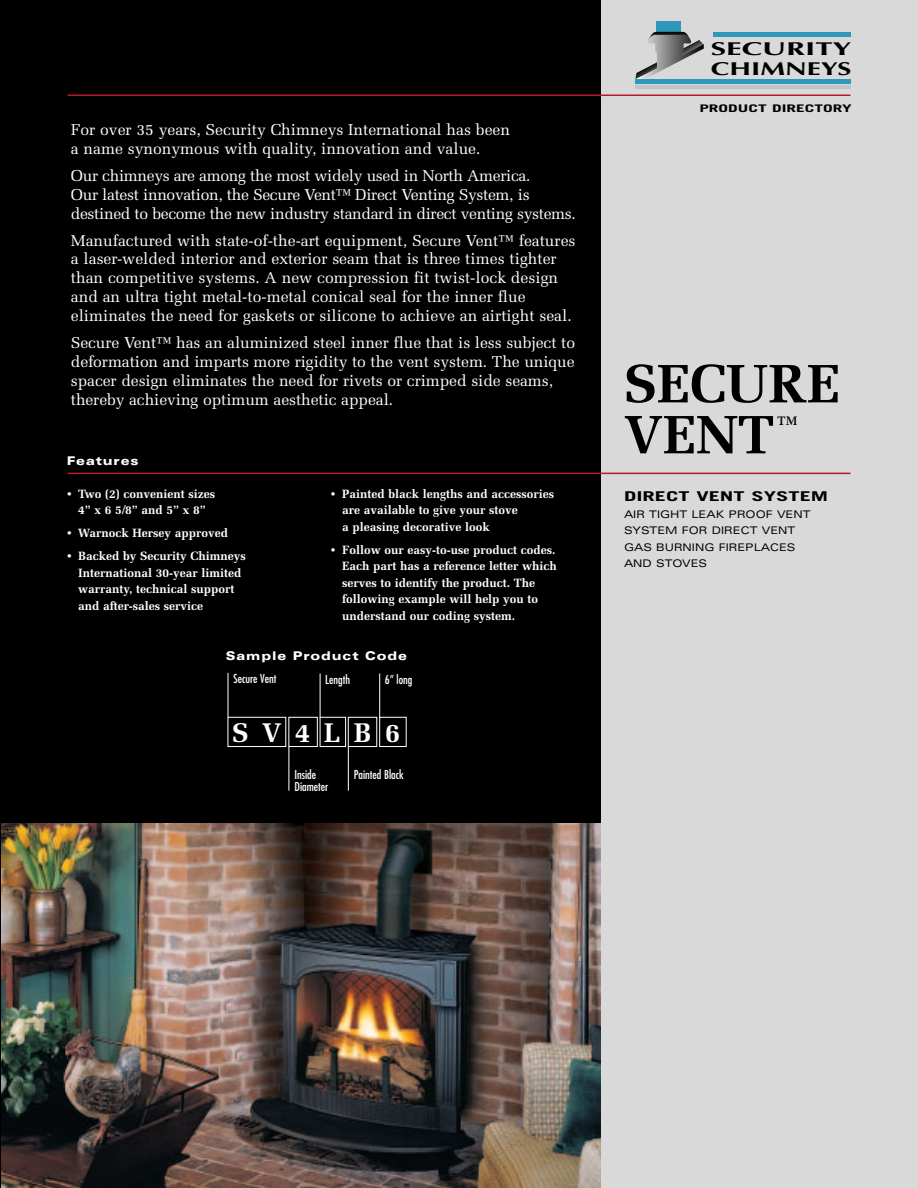
<style>
.page{position:relative;width:918px;height:1188px;background:#fff}
.page>*{position:absolute;margin:0;border:0;box-sizing:border-box;transform-origin:0 0}
.t1{font:700 54px/51px "Melior";color:#000}
.t2{font:700 27px "Melior";letter-spacing:.5em;color:#fff}
.t3{font:700 21px "Melior";color:#000}
.t4{font:700 18.6px/19.8px "Optima";color:#000;scale:1.66 1}
.t5{font:15.75px/18.9px "Melior";letter-spacing:-.005em;color:#fff}
.t6{font:700 13.5px "Trade Gothic";color:#000;scale:1.65 1}
.t7{font:700 12px/16.5px "Melior";color:#fff}
.t8{font:condensed 12px/12px "Futura";color:#fff}
.t9{font:900 expanded 12px "Univers";letter-spacing:.075em;color:#fff}
.t10{font:expanded 10.5px/16.5px "Univers";color:#000}
.t11{font:700 10.5px "Trade Gothic";color:#000;scale:1.65 1}
</style>
<div class="page">
<div style="left:0;top:0;width:601px;height:1188px;background:#000"></div>
<div style="left:601px;top:0;width:317px;height:1188px;background:#d9d9d9"></div>
<div style="left:657px;top:22px;width:24px;height:17px;background:#2f97b9"></div>
<img style="left:651px;top:32px;width:37px;height:3px">
<img style="left:635px;top:35px;width:69px;height:49px">
<hr style="left:635px;top:79px;width:216px;height:4px;background:#2f97b9">
<hr style="left:713px;top:32px;width:138px;height:4px;background:#2f97b9">
<hr style="left:635px;top:85px;width:216px;height:4px;background:#c2c3c6">
<hr style="left:68px;top:473px;width:782px;height:1px;background:#b21b27">
<hr style="left:68px;top:95px;width:782px;height:1px;background:#b21b27">
<div style="left:228px;top:717px;width:58px;height:30px;border:1px solid #fff"></div>
<hr style="left:228px;top:673px;width:1px;height:44px;background:#fff">
<div style="left:288px;top:717px;width:30px;height:30px;border:1px solid #fff"></div>
<hr style="left:289px;top:747px;width:1px;height:44px;background:#fff">
<div style="left:348px;top:717px;width:29px;height:30px;border:1px solid #fff"></div>
<hr style="left:348px;top:747px;width:1px;height:44px;background:#fff">
<div style="left:320px;top:717px;width:26px;height:30px;border:1px solid #fff"></div>
<hr style="left:320px;top:674px;width:1px;height:44px;background:#fff">
<div style="left:379px;top:717px;width:28px;height:30px;border:1px solid #fff"></div>
<hr style="left:379px;top:674px;width:1px;height:44px;background:#fff">
<img style="left:2px;top:824px;width:599px;height:364px">
<p class="t5" style="left:71px;top:120px;width:441px">For over 35 years, Security Chimneys International has been a name synonymous with quality, innovation and value.</p>
<p class="t5" style="left:71px;top:166px;width:507px">Our chimneys are among the most widely used in North America.<br>Our latest innovation, the Secure Vent™ Direct Venting System, is destined to become the new industry standard in direct venting systems.</p>
<p class="t5" style="left:71px;top:231px;width:506px">Manufactured with state-of-the-art equipment, Secure Vent™ features a laser-welded interior and exterior seam that is three times tighter than competitive systems. A new compression fit twist-lock design and an ultra tight metal-to-metal conical seal for the inner flue eliminates the need for gaskets or silicone to achieve an airtight seal.</p>
<p class="t5" style="left:71px;top:333px;width:506px">Secure Vent™ has an aluminized steel inner flue that is less subject to deformation and imparts more rigidity to the vent system. The unique spacer design eliminates the need for rivets or crimped side seams, thereby achieving optimum aesthetic appeal.</p>
<p class="t9" style="left:67px;top:457px;width:73px">Features</p>
<p class="t7" style="left:66px;top:485px;width:151px;text-align:center">• Two (2) convenient sizes<br>4” x 6 5/8” and 5” x 8”</p>
<p class="t7" style="left:66px;top:525px;width:164px">• Warnock Hersey approved</p>
<p class="t7" style="left:78px;top:548px;width:169px;text-indent:-13px">• Backed by Security Chimneys<br>International 30-year limited warranty, technical support and after-sales service</p>
<p class="t7" style="left:342px;top:485px;width:213px;text-indent:-13px">• Painted black lengths and accessories are available to give your stove<br>a pleasing decorative look</p>
<p class="t7" style="left:342px;top:541px;width:216px;text-indent:-13px">• Follow our easy-to-use product codes.<br>Each part has a reference letter which serves to identify the product. The following example will help you to understand our coding system.</p>
<p class="t9" style="left:226px;top:651px;width:183px">Sample Product Code</p>
<p class="t8" style="left:233px;top:673px;width:44px">Secure Vent</p>
<p class="t8" style="left:325px;top:674px;width:26px">Length</p>
<p class="t8" style="left:385px;top:674px;width:29px">6” long</p>
<h2 class="t2" style="left:232px;top:717px;width:170px">SV4LB6</h2>
<p class="t8" style="left:295px;top:769px;width:35px">Inside<br>Diameter</p>
<p class="t8" style="left:354px;top:769px;width:52px">Painted Black</p>
<p class="t4" style="left:711px;top:39px;width:86px">SECURITY<br>CHIMNEYS</p>
<p class="t11" style="left:699px;top:105px;width:94px">PRODUCT DIRECTORY</p>
<h1 class="t1" style="left:624px;top:358px;width:217px">SECURE<br>VENT</h1>
<h3 class="t3" style="left:777px;top:411px;width:22px">™</h3>
<p class="t6" style="left:624px;top:492px;width:125px">DIRECT VENT SYSTEM</p>
<p class="t10" style="left:624px;top:507px;width:188px">AIR TIGHT LEAK PROOF VENT<br>SYSTEM FOR DIRECT VENT<br>GAS BURNING FIREPLACES<br>AND STOVES</p>
</div>
